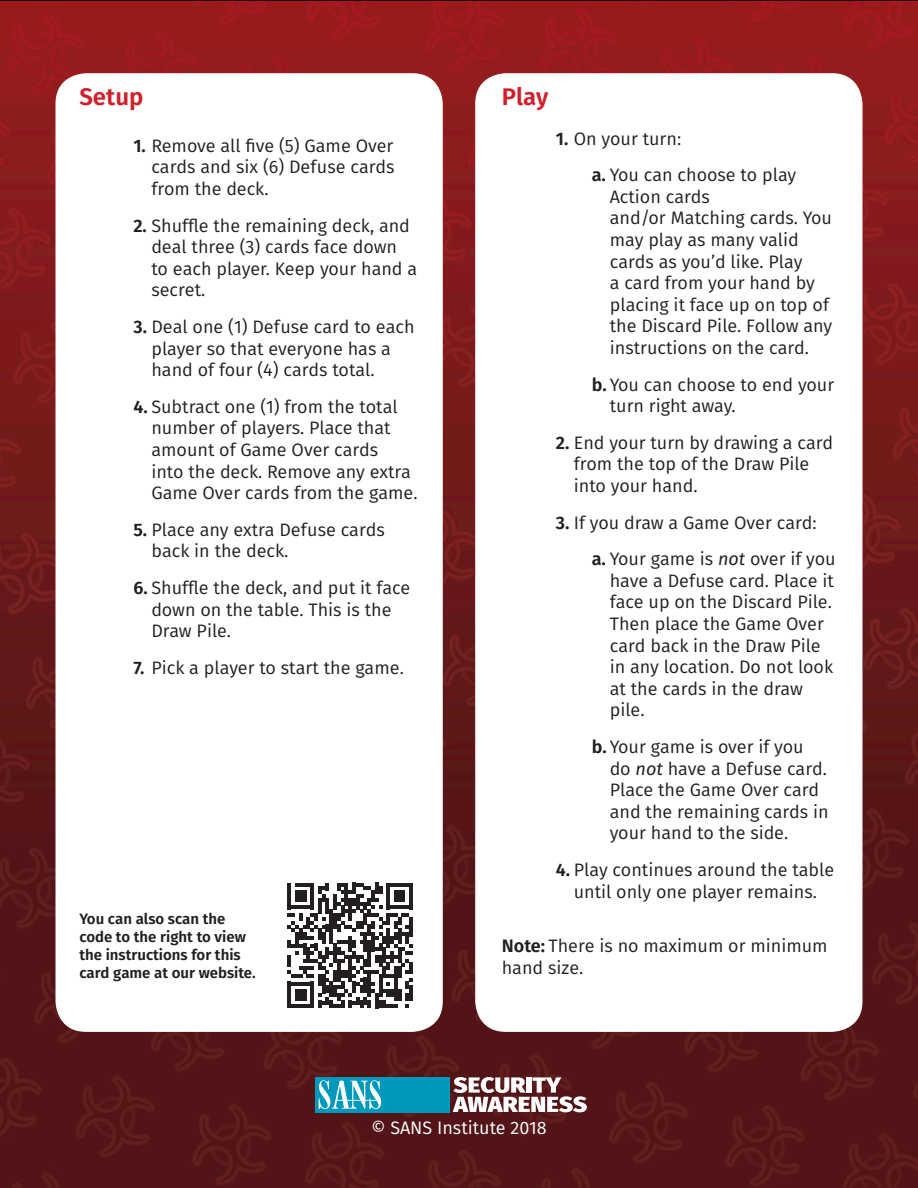
<style>
.page{position:relative;width:918px;height:1188px;background:#fff}
.page>*{position:absolute;margin:0;border:0;box-sizing:border-box;transform-origin:0 0}
.t1{font:600 24px "Fira Sans";color:#d02029}
.t2{font:18px/21.6px "Fira Sans";color:#231f20}
.t3{font:18px "Fira Sans";color:#fff}
.t4{font:600 15px/18px "Fira Sans";color:#231f20}
.s1{font-weight:600}
.s2{font-style:italic}
</style>
<div class="page">
<img style="left:0;top:0;width:918px;height:1188px">
<div style="left:56px;top:73px;width:387px;height:959px;background:#fff;border-radius:31px"></div>
<div style="left:475px;top:73px;width:388px;height:959px;background:#fff;border-radius:31px"></div>
<svg style="left:287px;top:883px;width:126px;height:125px"></svg>
<hr style="left:409px;top:985px;width:4px;height:16px;background:#231f20">
<svg style="left:453px;top:1077px;width:134px;height:35px"></svg>
<div style="left:315px;top:1077px;width:134px;height:35px;background:#0098bb"></div>
<svg style="left:319px;top:1080px;width:62px;height:29px"></svg>
<p class="t1" style="left:79px;top:80px;width:66px">Setup</p>
<p class="t2" style="left:151px;top:135px;width:245px;text-align:justify;text-indent:-18px"><span class="s1">1.</span> Remove all five (5) Game Over cards and six (6) Defuse cards from the deck.</p>
<p class="t2" style="left:151px;top:215px;width:267px;text-indent:-18px"><span class="s1">2.</span> Shuffle the remaining deck, and deal three (3) cards face down to each player. Keep your hand a secret.</p>
<p class="t2" style="left:151px;top:316px;width:265px;text-indent:-18px"><span class="s1">3.</span> Deal one (1) Defuse card to each player so that everyone has a hand of four (4) cards total.</p>
<p class="t2" style="left:151px;top:396px;width:268px;text-indent:-18px"><span class="s1">4.</span> Subtract one (1) from the total number of players. Place that amount of Game Over cards<br>into the deck. Remove any extra<br>Game Over cards from the game.</p>
<p class="t2" style="left:151px;top:519px;width:235px;text-indent:-18px"><span class="s1">5.</span> Place any extra Defuse cards back in the deck.</p>
<p class="t2" style="left:151px;top:577px;width:261px;text-indent:-18px"><span class="s1">6.</span> Shuffle the deck, and put it face down on the table. This is the<br>Draw Pile.</p>
<p class="t2" style="left:133px;top:657px;width:272px"><span class="s1">7.</span> Pick a player to start the game.</p>
<p class="t4" style="left:79px;top:910px;width:178px">You can also scan the code to the right to view the instructions for this card game at our website.</p>
<p class="t1" style="left:502px;top:80px;width:48px">Play</p>
<p class="t2" style="left:556px;top:128px;width:127px"><span class="s1">1.</span> On your turn:</p>
<p class="t2" style="left:610px;top:164px;width:224px;text-indent:-18px"><span class="s1">a.</span> You can choose to play<br>Action cards<br>and/or Matching cards. You may play as many valid cards as you’d like. Play<br>a card from your hand by placing it face up on top of the Discard Pile. Follow any instructions on the card.</p>
<p class="t2" style="left:610px;top:374px;width:226px;text-indent:-18px"><span class="s1">b.</span> You can choose to end your turn right away.</p>
<p class="t2" style="left:574px;top:432px;width:261px;text-indent:-18px"><span class="s1">2.</span> End your turn by drawing a card from the top of the Draw Pile into your hand.</p>
<p class="t2" style="left:556px;top:511px;width:262px"><span class="s1">3.</span> If you draw a Game Over card:</p>
<p class="t2" style="left:610px;top:548px;width:227px;text-indent:-18px"><span class="s1">a.</span> Your game is <span class="s2">not</span> over if you have a Defuse card. Place it face up on the Discard Pile.<br>Then place the Game Over card back in the Draw Pile in any location. Do not look at the cards in the draw pile.</p>
<p class="t2" style="left:610px;top:736px;width:220px;text-indent:-18px"><span class="s1">b.</span> Your game is over if you do <span class="s2">not</span> have a Defuse card.<br>Place the Game Over card and the remaining cards in your hand to the side.</p>
<p class="t2" style="left:556px;top:859px;width:280px;text-align:center"><span class="s1">4.</span> Play continues around the table until only one player remains.</p>
<p class="t2" style="left:502px;top:935px;width:327px"><span class="s1">Note:</span> There is no maximum or minimum hand size.</p>
<p class="t3" style="left:371px;top:1115px;width:177px">© SANS Institute 2018</p>
</div>
